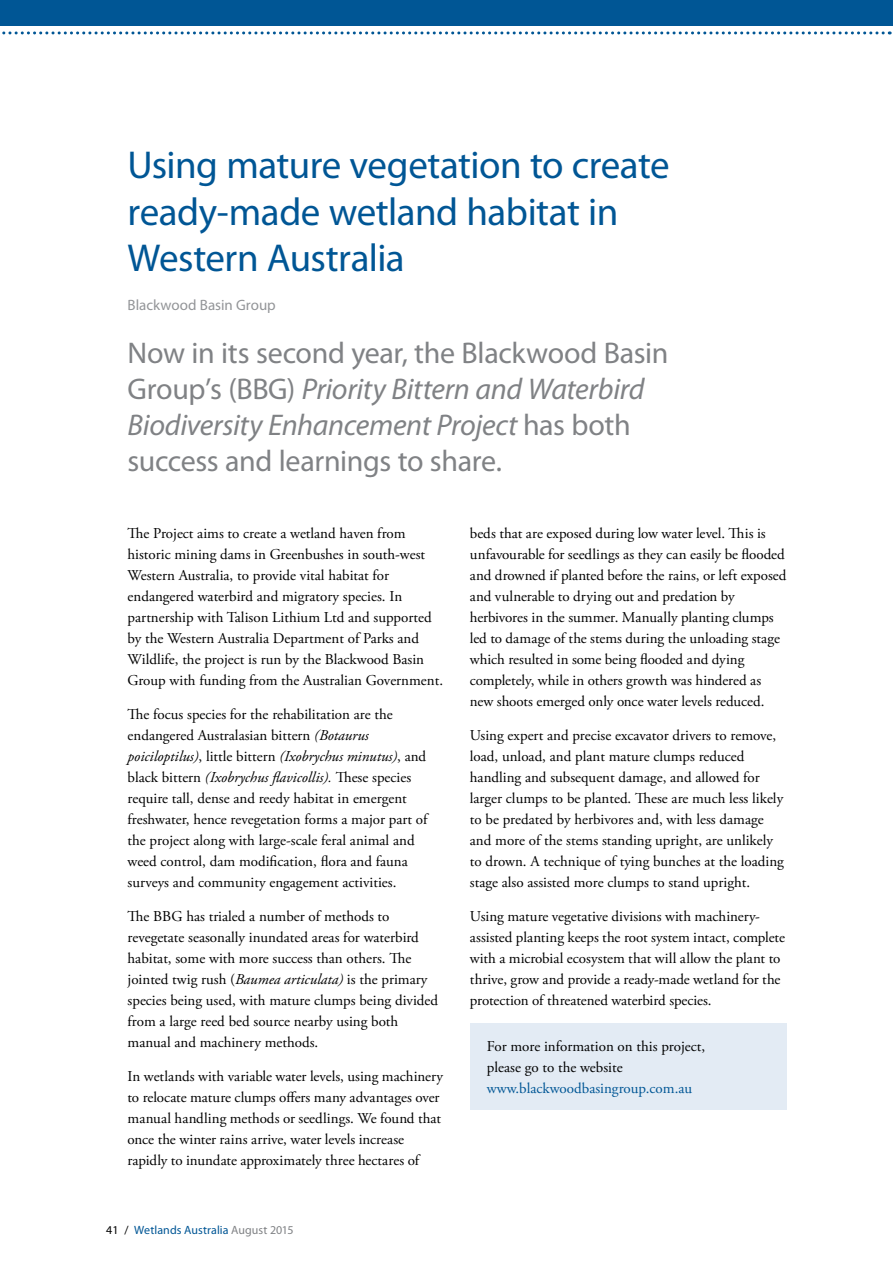
<style>
.page{position:relative;width:893px;height:1263px;background:#fff}
.page>*{position:absolute;margin:0;border:0;box-sizing:border-box;transform-origin:0 0}
.t1{font:39px/46.5px "Myriad Pro";letter-spacing:-.015em;color:#005695}
.t2{font:30px/36px "Myriad Pro";letter-spacing:-.015em;color:#808285}
.t3{font:15px/21px "Adobe Garamond Pro";color:#000}
.t4{font:15px "Adobe Garamond Pro";color:#005695}
.t5{font:15px "Myriad Pro";color:#939598}
.t6{font:12px "Myriad Pro";letter-spacing:.005em;color:#005695}
.s1{font-style:italic}
.s2{color:#000}
.s3{color:#808285}
</style>
<div class="page">
<div style="left:470px;top:1023px;width:317px;height:87px;background:#e3ebf4"></div>
<svg style="left:2px;top:31px;width:881px;height:3px"></svg>
<div style="left:0;top:0;width:893px;height:26px;background:#005695"></div>
<h1 class="t1" style="left:128px;top:141px;width:544px">Using mature vegetation to create ready-made wetland habitat in<br>Western Australia</h1>
<p class="t5" style="left:128px;top:296px;width:150px">Blackwood Basin Group</p>
<h2 class="t2" style="left:128px;top:335px;width:542px">Now in its second year, the Blackwood Basin Group’s (BBG) <span class="s1">Priority Bittern and Waterbird Biodiversity Enhancement Project</span> has both success and learnings to share.</h2>
<p class="t3" style="left:128px;top:523px;width:317px">The Project aims to create a wetland haven from historic mining dams in Greenbushes in south-west Western Australia, to provide vital habitat for endangered waterbird and migratory species. In partnership with Talison Lithium Ltd and supported by the Western Australia Department of Parks and Wildlife, the project is run by the Blackwood Basin Group with funding from the Australian Government.</p>
<p class="t3" style="left:128px;top:704px;width:302px">The focus species for the rehabilitation are the endangered Australasian bittern <span class="s1">(Botaurus poiciloptilus)</span>, little bittern <span class="s1">(Ixobrychus minutus)</span>, and black bittern <span class="s1">(Ixobrychus flavicollis).</span> These species require tall, dense and reedy habitat in emergent freshwater, hence revegetation forms a major part of the project along with large-scale feral animal and weed control, dam modification, flora and fauna surveys and community engagement activities.</p>
<p class="t3" style="left:128px;top:906px;width:312px">The BBG has trialed a number of methods to revegetate seasonally inundated areas for waterbird habitat, some with more success than others. The jointed twig rush (<span class="s1">Baumea articulata)</span> is the primary species being used, with mature clumps being divided from a large reed bed source nearby using both manual and machinery methods.</p>
<p class="t3" style="left:128px;top:1066px;width:317px">In wetlands with variable water levels, using machinery to relocate mature clumps offers many advantages over manual handling methods or seedlings. We found that once the winter rains arrive, water levels increase rapidly to inundate approximately three hectares of</p>
<p class="t6" style="left:106px;top:1223px;width:189px"><span class="s2">41 /</span> Wetlands Australia <span class="s3">August 2015</span></p>
<p class="t3" style="left:470px;top:523px;width:318px">beds that are exposed during low water level. This is unfavourable for seedlings as they can easily be flooded and drowned if planted before the rains, or left exposed and vulnerable to drying out and predation by herbivores in the summer. Manually planting clumps led to damage of the stems during the unloading stage which resulted in some being flooded and dying completely, while in others growth was hindered as new shoots emerged only once water levels reduced.</p>
<p class="t3" style="left:470px;top:725px;width:316px">Using expert and precise excavator drivers to remove, load, unload, and plant mature clumps reduced handling and subsequent damage, and allowed for larger clumps to be planted. These are much less likely to be predated by herbivores and, with less damage and more of the stems standing upright, are unlikely to drown. A technique of tying bunches at the loading stage also assisted more clumps to stand upright.</p>
<p class="t3" style="left:470px;top:906px;width:317px">Using mature vegetative divisions with machinery&shy;assisted planting keeps the root system intact, complete with a microbial ecosystem that will allow the plant to thrive, grow and provide a ready-made wetland for the protection of threatened waterbird species.</p>
<p class="t3" style="left:487px;top:1037px;width:220px">For more information on this project, please go to the website</p>
<p class="t4" style="left:487px;top:1080px;width:207px">www.blackwoodbasingroup.com.au</p>
</div>
